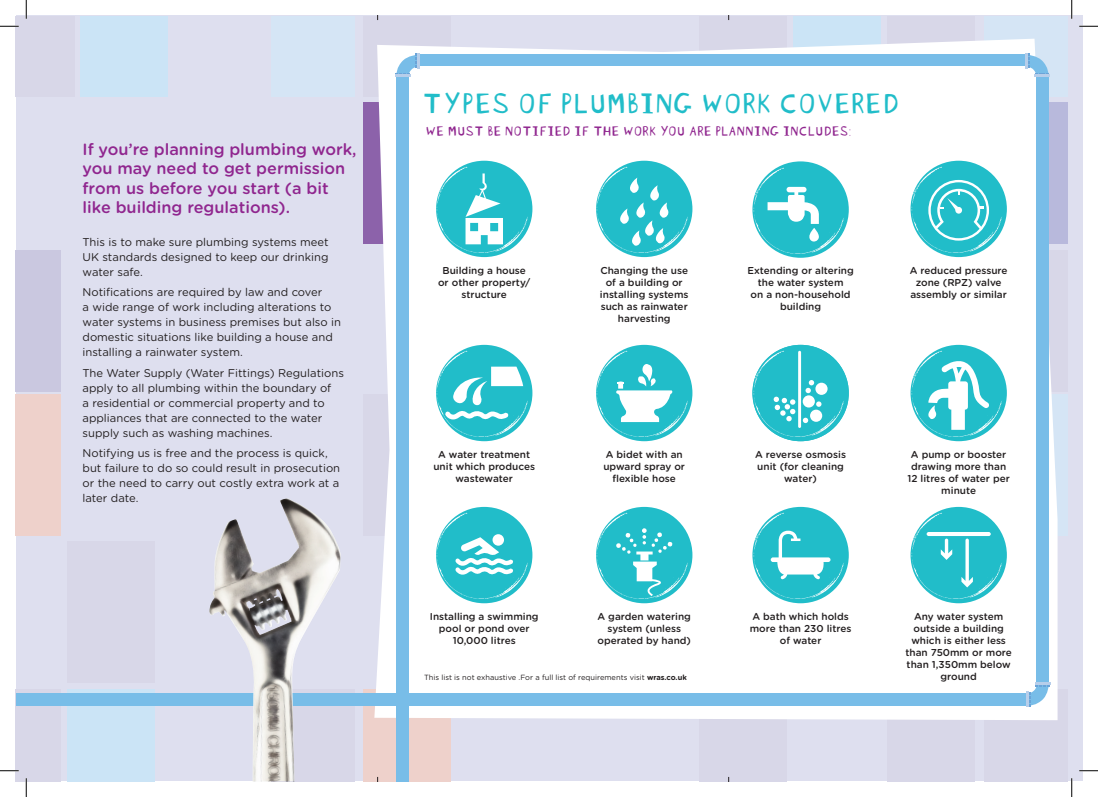
<style>
.page{position:relative;width:1098px;height:797px;background:#fff}
.page>*{position:absolute;margin:0;border:0;box-sizing:border-box;transform-origin:0 0}
.t1{font:31.25px "Blockhead Uplugged";letter-spacing:-.03em;color:#21bdc9}
.t2{font:500 16.25px/19.5px "Gotham Rounded";color:#90268f}
.t3{font:14.62px "Blockhead Uplugged";letter-spacing:-.03em;color:#90268f}
.t4{font:11.25px/15px "Gotham Rounded";color:#231f20}
.t5{font:500 10px/12px "Gotham Rounded";color:#231f20;text-align:center}
.t6{font:7.5px "Gotham Rounded";color:#231f20}
.s1{font-weight:700}
</style>
<div class="page">
<div style="left:16px;top:16px;width:1066px;height:765px;background:#dedfef"></div>
<div style="left:984px;top:102px;width:83px;height:141px;background:#b8b9dc"></div>
<div style="left:363px;top:102px;width:88px;height:141px;background:#8c62aa"></div>
<div style="left:16px;top:250px;width:45px;height:141px;background:#cac8e0"></div>
<div style="left:699px;top:689px;width:88px;height:92px;background:#d8d7e8"></div>
<div style="left:16px;top:689px;width:45px;height:92px;background:#d8d7e8"></div>
<div style="left:67px;top:689px;width:88px;height:92px;background:#cbe4f6"></div>
<div style="left:887px;top:689px;width:87px;height:92px;background:#d8d7e8"></div>
<div style="left:363px;top:689px;width:88px;height:92px;background:#eed1cb"></div>
<div style="left:984px;top:250px;width:83px;height:141px;background:#d8d7e8"></div>
<div style="left:984px;top:689px;width:83px;height:92px;background:#d8d7e8"></div>
<div style="left:271px;top:689px;width:84px;height:92px;background:#d8d7e8"></div>
<div style="left:67px;top:541px;width:88px;height:141px;background:#d8d7e8"></div>
<div style="left:699px;top:16px;width:88px;height:80px;background:#d8d7e8"></div>
<div style="left:16px;top:16px;width:59px;height:80px;background:#d8d7e8"></div>
<div style="left:16px;top:394px;width:45px;height:141px;background:#eed1cb"></div>
<div style="left:793px;top:16px;width:88px;height:80px;background:#cbe4f6"></div>
<div style="left:81px;top:16px;width:87px;height:80px;background:#cbe4f6"></div>
<div style="left:887px;top:16px;width:87px;height:80px;background:#d8d7e8"></div>
<div style="left:363px;top:16px;width:88px;height:80px;background:#d8d7e8"></div>
<div style="left:363px;top:394px;width:88px;height:141px;background:#d8d7e8"></div>
<div style="left:984px;top:16px;width:83px;height:80px;background:#d5e5f5"></div>
<div style="left:271px;top:16px;width:84px;height:80px;background:#d5e5f5"></div>
<div style="left:984px;top:394px;width:83px;height:141px;background:#d5e5f5"></div>
<div style="left:374px;top:39px;width:683px;height:681px;background:#fff"></div>
<div style="left:1036px;top:76px;width:13px;height:607px;background:#78bde8"></div>
<div style="left:396px;top:76px;width:12px;height:705px;background:#78bde8"></div>
<div style="left:16px;top:693px;width:1011px;height:13px;background:#78bde8"></div>
<div style="left:419px;top:54px;width:607px;height:12px;background:#78bde8"></div>
<hr style="left:1025px;top:53px;width:3px;height:15px;background:#b7ceea">
<hr style="left:1035px;top:682px;width:16px;height:3px;background:#b7ceea">
<svg style="left:1027px;top:54px;width:22px;height:23px"></svg>
<svg style="left:395px;top:53px;width:24px;height:24px"></svg>
<svg style="left:1027px;top:684px;width:23px;height:22px"></svg>
<hr style="left:1026px;top:691px;width:3px;height:15px;background:#b7ceea">
<img style="left:436px;top:163px;width:96px;height:94px">
<img style="left:436px;top:509px;width:96px;height:94px">
<img style="left:596px;top:509px;width:96px;height:94px">
<div style="left:752px;top:347px;width:97px;height:94px;background:#fff"></div>
<img style="left:436px;top:347px;width:96px;height:94px">
<div style="left:752px;top:345px;width:97px;height:96px;background:#21bdc9;border-radius:50%"></div>
<img style="left:752px;top:509px;width:97px;height:94px">
<img style="left:910px;top:163px;width:97px;height:94px">
<img style="left:910px;top:347px;width:97px;height:94px">
<img style="left:910px;top:509px;width:97px;height:94px">
<svg style="left:465px;top:173px;width:38px;height:71px;background:#80d9e0"></svg>
<svg style="left:445px;top:366px;width:78px;height:54px;background:#65d1d9"></svg>
<svg style="left:928px;top:180px;width:61px;height:61px;background:#50cbd4"></svg>
<img style="left:596px;top:347px;width:96px;height:94px">
<svg style="left:615px;top:364px;width:58px;height:58px;background:#85dae1"></svg>
<hr style="left:798px;top:351px;width:3px;height:77px;background:#fff">
<div style="left:803px;top:395px;width:12px;height:12px;background:#fff;border-radius:50%"></div>
<div style="left:815px;top:383px;width:12px;height:12px;background:#fff;border-radius:50%"></div>
<div style="left:810px;top:409px;width:12px;height:13px;background:#fff;border-radius:50%"></div>
<svg style="left:803px;top:418px;width:5px;height:5px"></svg>
<svg style="left:816px;top:401px;width:5px;height:6px"></svg>
<svg style="left:805px;top:380px;width:9px;height:13px"></svg>
<svg style="left:773px;top:396px;width:22px;height:25px"></svg>
<svg style="left:926px;top:359px;width:63px;height:71px;background:#71d5dc"></svg>
<svg style="left:492px;top:534px;width:12px;height:11px"></svg>
<svg style="left:455px;top:537px;width:58px;height:38px;background:#80d9e0"></svg>
<svg style="left:616px;top:528px;width:57px;height:68px;background:#4ac9d2"></svg>
<svg style="left:771px;top:530px;width:59px;height:49px;background:#6ed4db"></svg>
<hr style="left:926px;top:532px;width:65px;height:4px;background:#fff;border-radius:2px">
<svg style="left:941px;top:538px;width:11px;height:22px"></svg>
<svg style="left:961px;top:538px;width:12px;height:49px"></svg>
<img style="left:596px;top:163px;width:96px;height:94px">
<svg style="left:618px;top:178px;width:52px;height:68px;background:#4bc9d3"></svg>
<img style="left:752px;top:163px;width:97px;height:95px">
<svg style="left:767px;top:187px;width:52px;height:56px;background:#6bd3db"></svg>
<img style="left:209px;top:498px;width:132px;height:283px">
<svg style="left:0;top:25px;width:19px;height:2px"></svg>
<svg style="left:1079px;top:25px;width:19px;height:2px"></svg>
<svg style="left:0;top:770px;width:19px;height:1px"></svg>
<svg style="left:1079px;top:770px;width:19px;height:1px"></svg>
<svg style="left:25px;top:0;width:2px;height:19px"></svg>
<svg style="left:25px;top:778px;width:2px;height:19px"></svg>
<svg style="left:1071px;top:0;width:1px;height:19px"></svg>
<svg style="left:1071px;top:778px;width:1px;height:19px"></svg>
<h2 class="t2" style="left:83px;top:138px;width:275px">If you’re planning plumbing work, you may need to get permission from us before you start (a bit like building regulations).</h2>
<p class="t4" style="left:83px;top:234px;width:248px;text-align:justify">This is to make sure plumbing systems meet UK standards designed to keep our drinking water safe.</p>
<p class="t4" style="left:83px;top:284px;width:260px">Notifications are required by law and cover<br>a wide range of work including alterations to water systems in business premises but also in domestic situations like building a house and installing a rainwater system.</p>
<p class="t4" style="left:83px;top:365px;width:263px">The Water Supply (Water Fittings) Regulations apply to all plumbing within the boundary of<br>a residential or commercial property and to appliances that are connected to the water supply such as washing machines.</p>
<p class="t4" style="left:83px;top:445px;width:259px">Notifying us is free and the process is quick, but failure to do so could result in prosecution or the need to carry out costly extra work at a later date.</p>
<h1 class="t1" style="left:420px;top:78px;width:480px">TYPES OF PLUMBING WORK COVERED</h1>
<h3 class="t3" style="left:425px;top:119px;width:428px">WE MUST BE NOTIFIED IF THE WORK YOU ARE PLANNING INCLUDES:</h3>
<p class="t5" style="left:438px;top:263px;width:94px">Building a house or other property/ structure</p>
<p class="t5" style="left:600px;top:263px;width:90px">Changing the use of a building or installing systems such as rainwater harvesting</p>
<p class="t5" style="left:747px;top:264px;width:108px">Extending or altering the water system<br>on a non-household building</p>
<p class="t5" style="left:433px;top:448px;width:103px">A water treatment unit which produces wastewater</p>
<p class="t5" style="left:603px;top:448px;width:83px">A bidet with an upward spray or flexible hose</p>
<p class="t5" style="left:755px;top:448px;width:92px">A reverse osmosis unit (for cleaning water)</p>
<p class="t5" style="left:430px;top:610px;width:110px">Installing a swimming pool or pond over<br>10,000 litres</p>
<p class="t5" style="left:597px;top:610px;width:95px">A garden watering system (unless operated by hand)</p>
<p class="t5" style="left:750px;top:610px;width:103px">A bath which holds more than 230 litres of water</p>
<p class="t6" style="left:424px;top:672px;width:264px">This list is not exhaustive .For a full list of requirements visit <span class="s1">wras.co.uk</span></p>
<p class="t5" style="left:910px;top:263px;width:99px">A reduced pressure zone (RPZ) valve assembly or similar</p>
<p class="t5" style="left:907px;top:448px;width:104px">A pump or booster drawing more than<br>12 litres of water per minute</p>
<p class="t5" style="left:905px;top:610px;width:108px">Any water system outside a building which is either less than 750mm or more than 1,350mm below ground</p>
</div>
